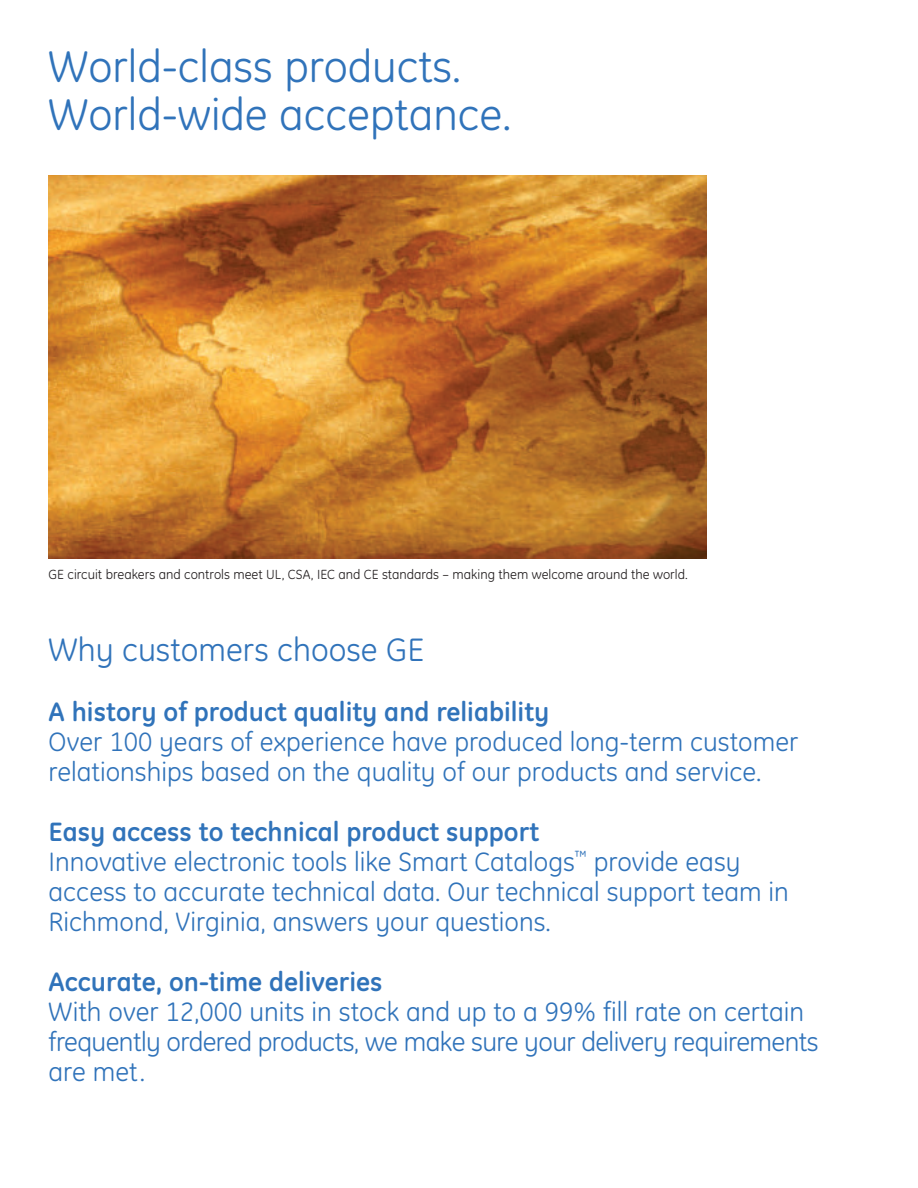
<style>
.page{position:relative;width:918px;height:1188px;background:#fff}
.page>*{position:absolute;margin:0;border:0;box-sizing:border-box;transform-origin:0 0}
.t1{font:45px/48px "GE Inspira";color:#3073ba}
.t2{font:33px "GE Inspira";color:#3073ba}
.t3{font:27px/30px "GE Inspira";color:#3073ba}
.t4{font:27px/30px "GE Inspira";letter-spacing:-.02em;color:#3073ba}
.t5{font:700 27px "GE Inspira";color:#3073ba}
.t6{font:13.5px "GE Inspira";color:#231f20}
.s1{font-weight:700}
</style>
<div class="page">
<img style="left:49px;top:176px;width:657px;height:382px">
<h1 class="t1" style="left:49px;top:48px;width:464px">World-class products.<br>World-wide acceptance.</h1>
<p class="t6" style="left:49px;top:570px;width:641px">GE circuit breakers and controls meet UL, CSA, IEC and CE standards – making them welcome around the world.</p>
<p class="t2" style="left:49px;top:639px;width:377px">Why customers choose GE</p>
<p class="t5" style="left:49px;top:703px;width:502px">A history of product quality and reliability</p>
<p class="t3" style="left:49px;top:730px;width:751px">Over 100 years of experience have produced long-term customer relationships based on the quality of our products and service.</p>
<p class="t3" style="left:49px;top:820px;width:742px"><span class="s1">Easy access to technical product support<br></span>Innovative electronic tools like Smart Catalogs<sup>™</sup> provide easy access to accurate technical data. Our technical support team in Richmond, Virginia, answers your questions.</p>
<p class="t5" style="left:49px;top:973px;width:335px">Accurate, on-time deliveries</p>
<p class="t4" style="left:49px;top:1000px;width:772px">With over 12,000 units in stock and up to a 99% fill rate on certain frequently ordered products, we make sure your delivery requirements are met.</p>
</div>
